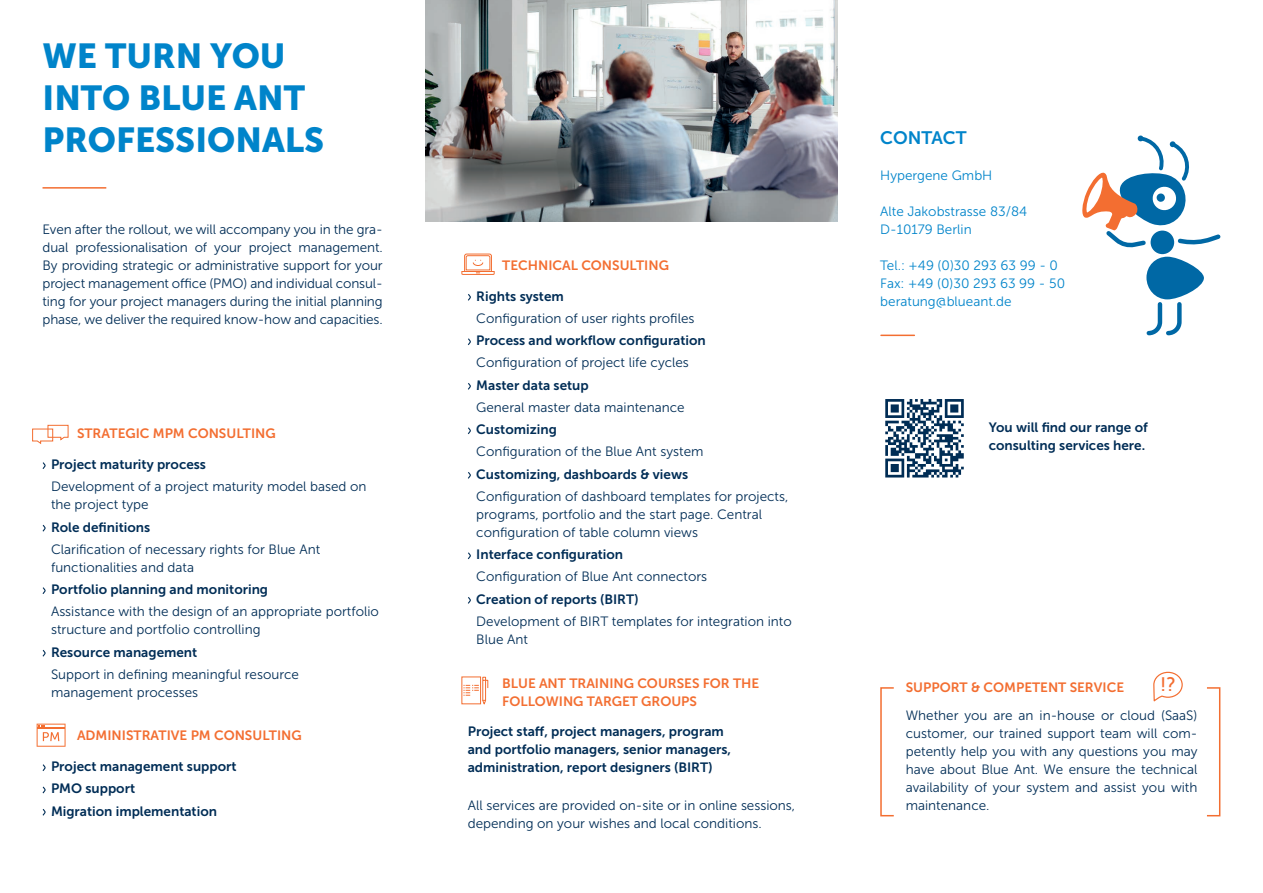
<style>
.page{position:relative;width:1263px;height:893px;background:#fff}
.page>*{position:absolute;margin:0;border:0;box-sizing:border-box;transform-origin:0 0}
.Headline{font:34.5px/42px "Museo Sans 900";color:#0084ca}
.Fließ{font:19.5px "Museo Sans 500";color:#f36e31}
.Fließ_Zwischenheadline{font:18px "Museo Sans 700";color:#0084ca}
.Fließ-2{font:13.5px/18px "Museo Sans 300";color:#002d56;text-align:justify}
.Stichpunkte{font:13.5px/18px "Museo Sans 300";color:#002d56}
.Stichpunkte-2{font:13.5px/18px "Museo Sans 700";color:#002d56}
.Stichpunkte-3{font:13.5px/18px "Museo Sans 700";color:#f36e31}
.Fließ-3{font:13.5px "Museo Sans 300";color:#0084ca}
.Fließ-4{font:13.5px/18px "Museo Sans 700";color:#002d56}
.Stichpunkte_headline{font:13.5px "Museo Sans 700";color:#f36e31}
</style>
<div class="page">
<svg style="left:42px;top:462px;width:4px;height:7px"></svg>
<svg style="left:42px;top:524px;width:4px;height:8px"></svg>
<svg style="left:42px;top:587px;width:4px;height:7px"></svg>
<svg style="left:42px;top:649px;width:4px;height:8px"></svg>
<svg style="left:42px;top:764px;width:4px;height:7px"></svg>
<svg style="left:42px;top:786px;width:4px;height:8px"></svg>
<svg style="left:42px;top:809px;width:4px;height:7px"></svg>
<svg style="left:37px;top:724px;width:29px;height:23px"></svg>
<hr style="left:43px;top:187px;width:63px;height:2px;background:#f36e31">
<svg style="left:32px;top:424px;width:37px;height:20px"></svg>
<img style="left:425px;top:0;width:413px;height:221px">
<svg style="left:468px;top:294px;width:3px;height:7px"></svg>
<svg style="left:467px;top:338px;width:4px;height:7px"></svg>
<svg style="left:468px;top:383px;width:3px;height:7px"></svg>
<svg style="left:467px;top:427px;width:4px;height:8px"></svg>
<svg style="left:468px;top:472px;width:3px;height:7px"></svg>
<svg style="left:467px;top:552px;width:4px;height:8px"></svg>
<svg style="left:468px;top:597px;width:3px;height:7px"></svg>
<svg style="left:461px;top:253px;width:34px;height:22px"></svg>
<svg style="left:463px;top:676px;width:26px;height:29px"></svg>
<hr style="left:881px;top:335px;width:33px;height:1px;background:#f36e31">
<svg style="left:1153px;top:671px;width:30px;height:31px"></svg>
<div style="left:880px;top:687px;width:14px;height:129px;border:2px solid #f36e31"></div>
<div style="left:1206px;top:687px;width:14px;height:129px;border:2px solid #f36e31"></div>
<svg style="left:1082px;top:137px;width:139px;height:199px"></svg>
<svg style="left:885px;top:399px;width:79px;height:78px"></svg>
<p class="Headline" style="left:43px;top:35px;width:283px">WE TURN YOU<br>INTO BLUE ANT<br>PROFESSIONALS</p>
<p class="Fließ-2" style="left:43px;top:220px;width:342px">Even after the rollout, we will accompany you in the gra&shy;dual professionalisation of your project management.<br>By providing strategic or administrative support for your project management office (PMO) and individual consul&shy;ting for your project managers during the initial planning phase, we deliver the required know-how and capacities.</p>
<p class="Stichpunkte-3" style="left:77px;top:425px;width:200px">STRATEGIC MPM CONSULTING</p>
<p class="Stichpunkte-2" style="left:51px;top:455px;width:156px">Project maturity process</p>
<p class="Stichpunkte" style="left:51px;top:478px;width:317px">Development of a project maturity model based on the project type</p>
<p class="Stichpunkte-2" style="left:51px;top:518px;width:101px">Role definitions</p>
<p class="Stichpunkte" style="left:51px;top:540px;width:271px">Clarification of necessary rights for Blue Ant functionalities and data</p>
<p class="Stichpunkte-2" style="left:51px;top:580px;width:219px">Portfolio planning and monitoring</p>
<p class="Stichpunkte" style="left:51px;top:603px;width:329px">Assistance with the design of an appropriate portfolio structure and portfolio controlling</p>
<p class="Stichpunkte-2" style="left:51px;top:643px;width:148px">Resource management</p>
<p class="Stichpunkte" style="left:51px;top:665px;width:249px">Support in defining meaningful resource management processes</p>
<p class="Stichpunkte-3" style="left:77px;top:727px;width:226px">ADMINISTRATIVE PM CONSULTING</p>
<p class="Stichpunkte-2" style="left:51px;top:757px;width:187px">Project management support</p>
<p class="Stichpunkte-2" style="left:51px;top:780px;width:86px">PMO support</p>
<p class="Stichpunkte-2" style="left:51px;top:802px;width:168px">Migration implementation</p>
<p class="Stichpunkte-3" style="left:502px;top:256px;width:168px">TECHNICAL CONSULTING</p>
<p class="Stichpunkte-2" style="left:476px;top:287px;width:89px">Rights system</p>
<p class="Stichpunkte" style="left:476px;top:309px;width:220px">Configuration of user rights profiles</p>
<p class="Stichpunkte-2" style="left:476px;top:331px;width:231px">Process and workflow configuration</p>
<p class="Stichpunkte" style="left:476px;top:354px;width:214px">Configuration of project life cycles</p>
<p class="Stichpunkte-2" style="left:476px;top:376px;width:114px">Master data setup</p>
<p class="Stichpunkte" style="left:476px;top:398px;width:210px">General master data maintenance</p>
<p class="Stichpunkte-2" style="left:476px;top:421px;width:82px">Customizing</p>
<p class="Stichpunkte" style="left:476px;top:443px;width:229px">Configuration of the Blue Ant system</p>
<p class="Stichpunkte-2" style="left:476px;top:465px;width:213px">Customizing, dashboards &amp; views</p>
<p class="Stichpunkte" style="left:476px;top:487px;width:314px">Configuration of dashboard templates for projects, programs, portfolio and the start page. Central configuration of table column views</p>
<p class="Stichpunkte-2" style="left:476px;top:546px;width:148px">Interface configuration</p>
<p class="Stichpunkte" style="left:476px;top:568px;width:232px">Configuration of Blue Ant connectors</p>
<p class="Stichpunkte-2" style="left:476px;top:590px;width:164px">Creation of reports (BIRT)</p>
<p class="Stichpunkte" style="left:476px;top:612px;width:317px">Development of BIRT templates for integration into<br>Blue Ant</p>
<p class="Stichpunkte-3" style="left:502px;top:674px;width:259px">BLUE ANT TRAINING COURSES FOR THE<br>FOLLOWING TARGET GROUPS</p>
<p class="Stichpunkte-2" style="left:468px;top:723px;width:265px">Project staff, project managers, program and portfolio managers, senior managers, administration, report designers (BIRT)</p>
<p class="Fließ-2" style="left:468px;top:796px;width:329px">All services are provided on-site or in online sessions, depending on your wishes and local conditions.</p>
<p class="Fließ_Zwischenheadline" style="left:880px;top:128px;width:88px">CONTACT</p>
<p class="Fließ-3" style="left:880px;top:168px;width:114px">Hypergene GmbH</p>
<p class="Fließ-3" style="left:880px;top:204px;width:148px">Alte Jakobstrasse 83/84</p>
<p class="Fließ-3" style="left:880px;top:222px;width:93px">D-10179 Berlin</p>
<p class="Fließ-3" style="left:880px;top:258px;width:179px">Tel.: +49 (0)30 293 63 99 - 0</p>
<p class="Fließ-3" style="left:880px;top:276px;width:186px">Fax: +49 (0)30 293 63 99 - 50</p>
<p class="Fließ-3" style="left:880px;top:294px;width:133px">beratung@blueant.de</p>
<p class="Fließ-4" style="left:989px;top:418px;width:161px">You will find our range of consulting services here.</p>
<p class="Fließ" style="left:1160px;top:674px;width:17px">!?</p>
<p class="Stichpunkte_headline" style="left:906px;top:680px;width:220px">SUPPORT &amp; COMPETENT SERVICE</p>
<p class="Fließ-2" style="left:906px;top:706px;width:293px">Whether you are an in-house or cloud (SaaS) customer, our trained support team will com&shy;petently help you with any questions you may have about Blue Ant. We ensure the technical availability of your system and assist you with maintenance.</p>
</div>
